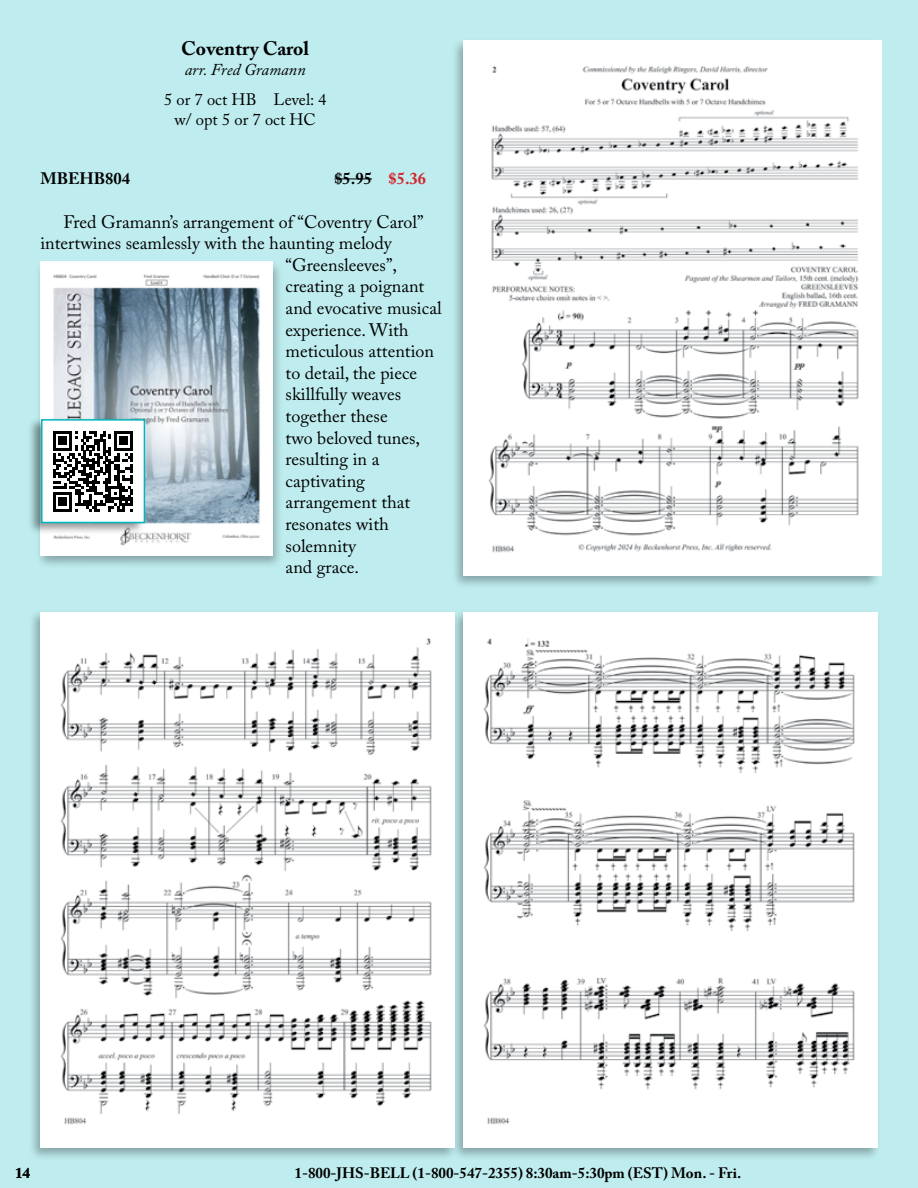
<style>
.page{position:relative;width:918px;height:1188px;background:#bfedef}
.page>*{position:absolute;margin:0;border:0;box-sizing:border-box;transform-origin:0 0}
.t1{font:700 19.5px "Adobe Caslon Pro";color:#000}
.t2{font:18px "Adobe Caslon Pro";color:#000}
.t3{font:16.5px/19.8px "Adobe Caslon Pro";color:#000;text-align:center}
.t4{font:700 16.5px "Adobe Caslon Pro";color:#000}
.t5{font:italic 16.5px "Adobe Caslon Pro";color:#000}
.t6{font:700 15px "Adobe Caslon Pro";color:#000}
.s1{color:#d2232a}
</style>
<div class="page">
<div style="left:451px;top:38px;width:430px;height:551px;background:#000;opacity:.3"></div>
<div style="left:35px;top:260px;width:249px;height:309px;background:#000;opacity:.3"></div>
<img style="left:40px;top:262px;width:232px;height:293px">
<div style="left:28px;top:609px;width:430px;height:552px;background:#000;opacity:.3"></div>
<img style="left:40px;top:612px;width:411px;height:535px">
<div style="left:451px;top:609px;width:430px;height:552px;background:#000;opacity:.3"></div>
<img style="left:464px;top:612px;width:414px;height:536px">
<hr style="left:334px;top:179px;width:38px;height:1px;background:#000">
<img style="left:468px;top:40px;width:414px;height:536px">
<div style="left:27px;top:417px;width:118px;height:118px;background:#000;opacity:.4"></div>
<div style="left:42px;top:420px;width:102px;height:103px;background:#fff"></div>
<svg style="left:53px;top:431px;width:80px;height:80px"></svg>
<div style="left:41px;top:419px;width:104px;height:104px;border:2px solid #00b7be"></div>
<p class="t1" style="left:181px;top:37px;width:129px">Coventry Carol</p>
<p class="t5" style="left:185px;top:59px;width:122px">arr. Fred Gramann</p>
<p class="t3" style="left:164px;top:90px;width:164px">5 or 7 oct HB Level: 4 w/ opt 5 or 7 oct HC</p>
<p class="t4" style="left:40px;top:169px;width:91px">MBEHB804</p>
<p class="t4" style="left:334px;top:169px;width:93px">$5.95 <span class="s1">$5.36</span></p>
<p class="t2" style="left:63px;top:211px;width:362px">Fred Gramann’s arrangement of “Coventry Carol”</p>
<p class="t2" style="left:40px;top:232px;width:353px">intertwines seamlessly with the haunting melody</p>
<p class="t2" style="left:286px;top:254px;width:113px">“Greensleeves”,</p>
<p class="t2" style="left:286px;top:276px;width:140px">creating a poignant</p>
<p class="t2" style="left:286px;top:297px;width:157px">and evocative musical</p>
<p class="t2" style="left:286px;top:319px;width:124px">experience. With</p>
<p class="t2" style="left:286px;top:340px;width:150px">meticulous attention</p>
<p class="t2" style="left:286px;top:362px;width:133px">to detail, the piece</p>
<p class="t2" style="left:286px;top:384px;width:117px">skillfully weaves</p>
<p class="t2" style="left:286px;top:405px;width:104px">together these</p>
<p class="t2" style="left:286px;top:427px;width:136px">two beloved tunes,</p>
<p class="t2" style="left:286px;top:448px;width:95px">resulting in a</p>
<p class="t2" style="left:286px;top:470px;width:81px">captivating</p>
<p class="t2" style="left:286px;top:492px;width:126px">arrangement that</p>
<p class="t2" style="left:286px;top:513px;width:105px">resonates with</p>
<p class="t2" style="left:286px;top:535px;width:72px">solemnity</p>
<p class="t2" style="left:286px;top:556px;width:75px">and grace.</p>
<p class="t6" style="left:15px;top:1164px;width:16px">14</p>
<p class="t6" style="left:295px;top:1164px;width:448px">1-800-JHS-BELL (1-800-547-2355) 8:30am-5:30pm (EST) Mon. - Fri.</p>
</div>
